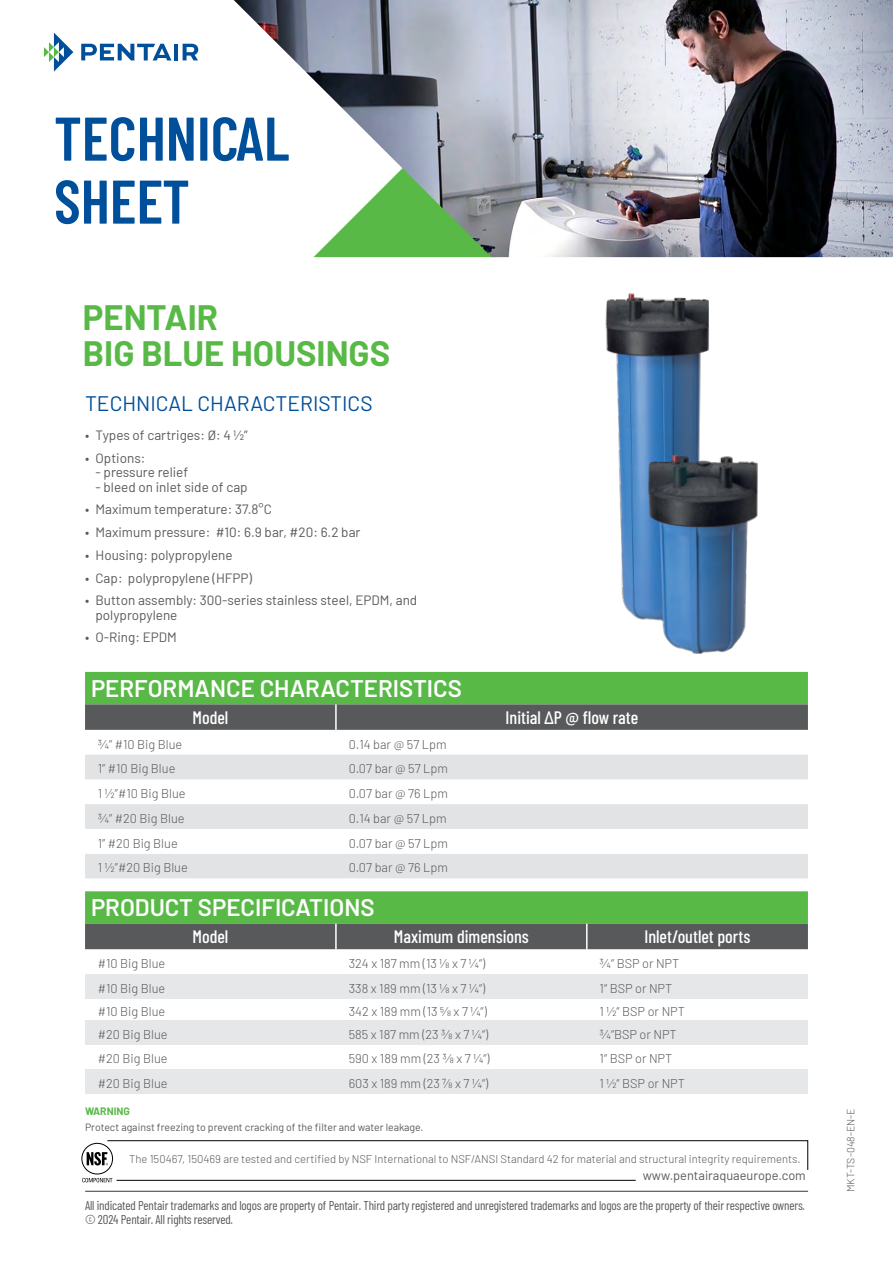
<style>
.page{position:relative;width:893px;height:1263px;background:#fff}
.page>*{position:absolute;margin:0;border:0;box-sizing:border-box;transform-origin:0 0}
.t1{font:600 61.5px/63px "Barlow Condensed";color:#004f9a}
.t2{font:700 34.5px/36px "Barlow";color:#58b947}
.t3{font:600 24px "Barlow";color:#fff}
.t4{font:21px "Barlow";color:#004f9a}
.t5{font:500 18px "Barlow Condensed";color:#fff}
.t6{font:13.5px/14.2px "Barlow";color:#58595b}
.t7{font:300 12.75px "Barlow";color:#58595b}
.t8{font:12.75px/14.2px "Barlow Condensed";letter-spacing:-.015em;color:#58595b}
.t9{font:12.75px "Barlow";color:#58595b}
.t10{font:300 11.25px "Barlow";color:#58595b}
.t11{font:10.5px "Barlow";color:#58595b}
.t12{font:300 10.5px "Barlow";color:#58595b}
.t13{font:700 10.5px "Barlow";color:#58b947}
</style>
<div class="page">
<img style="left:234px;top:0;width:659px;height:257px">
<svg style="left:44px;top:33px;width:29px;height:39px"></svg>
<svg style="left:81px;top:44px;width:90px;height:16px"></svg>
<hr style="left:174px;top:44px;width:4px;height:16px;background:#004f9a">
<svg style="left:183px;top:44px;width:15px;height:16px"></svg>
<hr style="left:85px;top:1191px;width:723px;height:1px;background:#58595b">
<img style="left:605px;top:294px;width:153px;height:360px">
<div style="left:85px;top:672px;width:723px;height:32px;background:#58b947"></div>
<svg style="left:85px;top:704px;width:723px;height:245px;background:#597f55"></svg>
<svg style="left:85px;top:730px;width:723px;height:161px"></svg>
<svg style="left:85px;top:755px;width:723px;height:123px;fill:#e2e3e4"></svg>
<svg style="left:85px;top:829px;width:723px;height:25px"></svg>
<div style="left:85px;top:974px;width:251px;height:25px;background:#e6e7e8"></div>
<div style="left:336px;top:974px;width:251px;height:25px;background:#e6e7e8"></div>
<div style="left:587px;top:974px;width:221px;height:25px;background:#e6e7e8"></div>
<div style="left:85px;top:1020px;width:251px;height:25px;background:#e6e7e8"></div>
<div style="left:336px;top:1020px;width:251px;height:25px;background:#e6e7e8"></div>
<div style="left:587px;top:1020px;width:221px;height:25px;background:#e6e7e8"></div>
<div style="left:85px;top:1069px;width:251px;height:25px;background:#e6e7e8"></div>
<div style="left:336px;top:1069px;width:251px;height:25px;background:#e6e7e8"></div>
<div style="left:587px;top:1069px;width:221px;height:25px;background:#e6e7e8"></div>
<hr style="left:335px;top:704px;width:2px;height:26px;background:#fff">
<hr style="left:335px;top:924px;width:2px;height:25px;background:#fff">
<hr style="left:586px;top:924px;width:2px;height:25px;background:#fff">
<svg style="left:82px;top:1143px;width:31px;height:31px"></svg>
<div style="left:81px;top:1143px;width:32px;height:31px;border:1px solid #000;border-radius:50%"></div>
<svg style="left:82px;top:1178px;width:30px;height:4px"></svg>
<svg style="left:87px;top:1140px;width:721px;height:30px"></svg>
<hr style="left:117px;top:1180px;width:519px;height:1px;background:#000">
<h1 class="t1" style="left:54px;top:103px;width:237px">TECHNICAL<br>SHEET</h1>
<h2 class="t2" style="left:83px;top:297px;width:309px">PENTAIR<br>BIG BLUE HOUSINGS</h2>
<h3 class="t4" style="left:85px;top:388px;width:289px">TECHNICAL CHARACTERISTICS</h3>
<p class="t6" style="left:85px;top:427px;width:164px">• Types of cartriges: Ø: 4 1/2”</p>
<p class="t6" style="left:85px;top:450px;width:62px">• Options:</p>
<p class="t6" style="left:96px;top:464px;width:94px">- pressure relief</p>
<p class="t6" style="left:96px;top:479px;width:154px">- bleed on inlet side of cap</p>
<p class="t6" style="left:85px;top:501px;width:188px">• Maximum temperature: 37.8°C</p>
<p class="t6" style="left:85px;top:524px;width:277px">• Maximum pressure: #10: 6.9 bar, #20: 6.2 bar</p>
<p class="t6" style="left:85px;top:547px;width:149px">• Housing: polypropylene</p>
<p class="t6" style="left:85px;top:570px;width:169px">• Cap: polypropylene (HFPP)</p>
<p class="t6" style="left:96px;top:592px;width:323px;text-indent:-11px">• Button assembly: 300-series stainless steel, EPDM, and polypropylene</p>
<p class="t6" style="left:85px;top:629px;width:93px">• O-Ring: EPDM</p>
<h3 class="t3" style="left:91px;top:671px;width:372px">PERFORMANCE CHARACTERISTICS</h3>
<h3 class="t5" style="left:193px;top:705px;width:37px">Model</h3>
<h3 class="t5" style="left:506px;top:705px;width:134px">Initial ∆P @ flow rate</h3>
<p class="t7" style="left:98px;top:735px;width:86px">3/4” #10 Big Blue</p>
<p class="t7" style="left:349px;top:735px;width:99px">0.14 bar @ 57 Lpm</p>
<p class="t7" style="left:98px;top:760px;width:79px">1” #10 Big Blue</p>
<p class="t7" style="left:349px;top:760px;width:101px">0.07 bar @ 57 Lpm</p>
<p class="t7" style="left:98px;top:784px;width:89px">1 ½”#10 Big Blue</p>
<p class="t7" style="left:349px;top:784px;width:101px">0.07 bar @ 76 Lpm</p>
<p class="t7" style="left:98px;top:809px;width:88px">3/4” #20 Big Blue</p>
<p class="t7" style="left:349px;top:809px;width:99px">0.14 bar @ 57 Lpm</p>
<p class="t7" style="left:98px;top:834px;width:81px">1” #20 Big Blue</p>
<p class="t7" style="left:349px;top:834px;width:101px">0.07 bar @ 57 Lpm</p>
<p class="t7" style="left:98px;top:859px;width:92px">1 ½”#20 Big Blue</p>
<p class="t7" style="left:349px;top:859px;width:101px">0.07 bar @ 76 Lpm</p>
<h3 class="t3" style="left:91px;top:890px;width:285px">PRODUCT SPECIFICATIONS</h3>
<h3 class="t5" style="left:193px;top:924px;width:37px">Model</h3>
<h3 class="t5" style="left:394px;top:924px;width:137px">Maximum dimensions</h3>
<h3 class="t5" style="left:644px;top:924px;width:107px">Inlet/outlet ports</h3>
<p class="t7" style="left:98px;top:954px;width:69px">#10 Big Blue</p>
<p class="t7" style="left:349px;top:954px;width:138px">324 x 187 mm (13 1/8 x 7 1/4“)</p>
<p class="t7" style="left:600px;top:954px;width:81px">¾“ BSP or NPT</p>
<p class="t7" style="left:98px;top:979px;width:69px">#10 Big Blue</p>
<p class="t7" style="left:349px;top:979px;width:138px">338 x 189 mm (13 1/8 x 7 1/4“)</p>
<p class="t7" style="left:600px;top:979px;width:74px">1“ BSP or NPT</p>
<p class="t7" style="left:98px;top:1002px;width:69px">#10 Big Blue</p>
<p class="t7" style="left:349px;top:1002px;width:140px">342 x 189 mm (13 5/8 x 7 1/4“)</p>
<p class="t7" style="left:600px;top:1002px;width:87px">1 1/2“ BSP or NPT</p>
<p class="t7" style="left:98px;top:1025px;width:71px">#20 Big Blue</p>
<p class="t7" style="left:349px;top:1025px;width:141px">585 x 187 mm (23 3/8 x 7 1/4“)</p>
<p class="t7" style="left:600px;top:1025px;width:79px">¾“BSP or NPT</p>
<p class="t7" style="left:98px;top:1050px;width:71px">#20 Big Blue</p>
<p class="t7" style="left:349px;top:1050px;width:142px">590 x 189 mm (23 3/8 x 7 1/4“)</p>
<p class="t7" style="left:600px;top:1050px;width:74px">1“ BSP or NPT</p>
<p class="t7" style="left:98px;top:1074px;width:71px">#20 Big Blue</p>
<p class="t7" style="left:349px;top:1074px;width:141px">603 x 189 mm (23 7/8 x 7 1/4“)</p>
<p class="t7" style="left:600px;top:1074px;width:87px">1 1/2“ BSP or NPT</p>
<p class="t13" style="left:85px;top:1103px;width:46px">WARNING</p>
<p class="t11" style="left:85px;top:1119px;width:340px">Protect against freezing to prevent cracking of the filter and water leakage.</p>
<p class="t10" style="left:129px;top:1150px;width:673px">The 150467, 150469 are tested and certified by NSF International to NSF/ANSI Standard 42 for material and structural integrity requirements.</p>
<p class="t9" style="left:643px;top:1166px;width:165px">www.pentairaquaeurope.com</p>
<p class="t8" style="left:85px;top:1197px;width:721px">All indicated Pentair trademarks and logos are property of Pentair. Third party registered and unregistered trademarks and logos are the property of their respective owners. © 2024 Pentair. All rights reserved.</p>
<p class="t12" style="left:843px;top:1192px;width:85px;rotate:-90deg">MKT-TS-048-EN-E</p>
</div>
